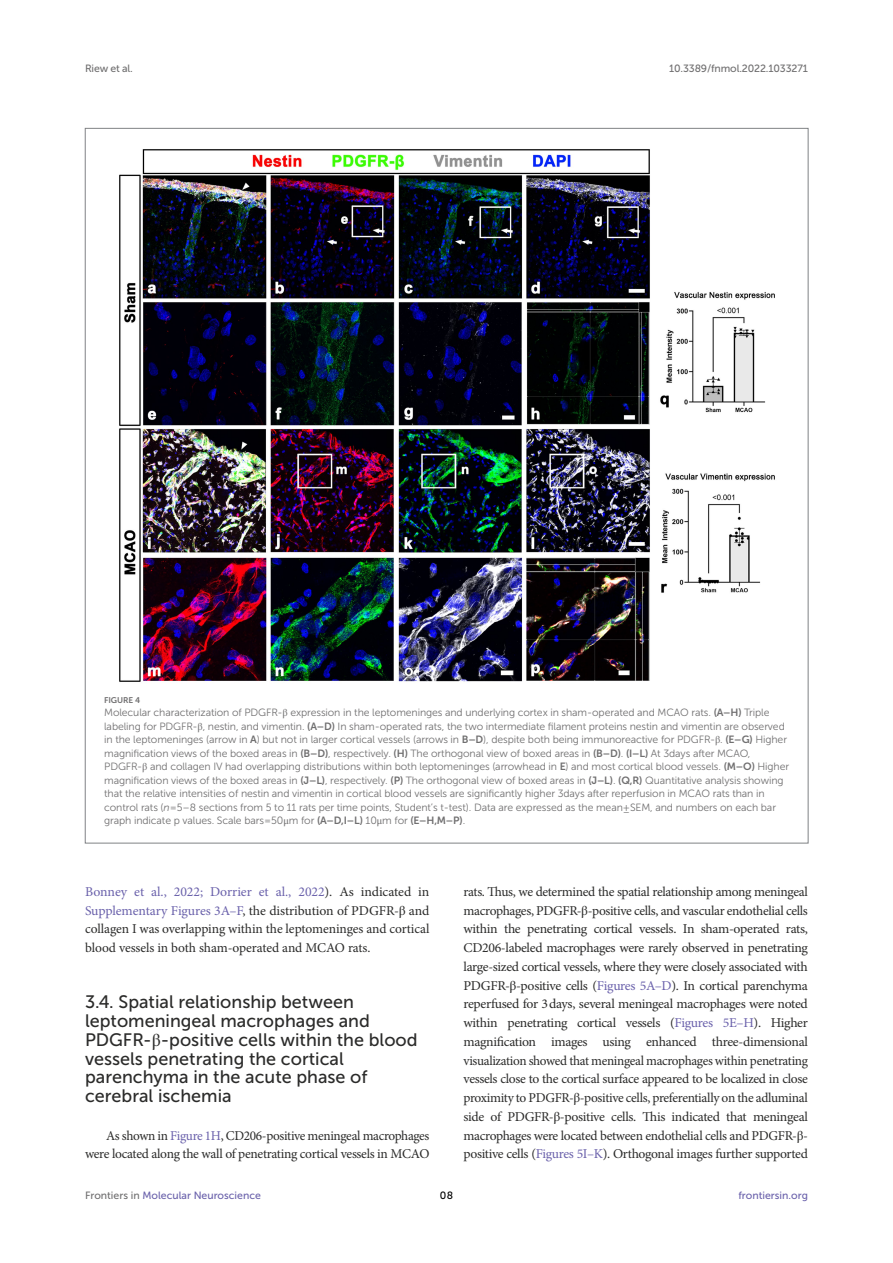
<style>
.page{position:relative;width:893px;height:1263px;background:#fff}
.page>*{position:absolute;margin:0;border:0;box-sizing:border-box;transform-origin:0 0}
.HEAD_2{font:18px/18.8px "Museo Sans 500";color:#2b2b2a}
.TEXT_FLUSH{font:13.5px/18.8px "Minion Pro";letter-spacing:-.025em;color:#2b2b2a;text-align:right}
.TEXT{font:13.5px/18.8px "Minion Pro";letter-spacing:-.005em;color:#2b2b2a;text-align:justify}
.FIG_LEG{font:10.5px/13.5px "Museo Sans 300";letter-spacing:-.01em;color:#706f70}
.t1{font:10.5px "Museo Sans 500";color:#6a61ab}
.t2{font:10.5px "Museo Sans 500";letter-spacing:-.015em;color:#706f70}
.t3{font:10.5px "Museo Sans 500";color:#000}
.FIG_HD{font:8.25px "Museo Sans 700";letter-spacing:-.01em;color:#706f70}
.s1{font-family:"STIX General"}
.s2{font-family:"Museo Sans 700"}
.s3{font-style:italic}
.s4{color:#6a61ab}
.s5{color:#706f70}
</style>
<div class="page">
<img style="left:119px;top:149px;width:656px;height:533px">
<p class="t2" style="left:85px;top:63px;width:49px">Riew et al.</p>
<p class="t2" style="left:669px;top:63px;width:140px">10.3389/fnmol.2022.1033271</p>
<p class="FIG_HD" style="left:104px;top:695px;width:37px">FIGURE 4</p>
<p class="FIG_LEG" style="left:104px;top:706px;width:686px">Molecular characterization of PDGFR-<span class="s1">β</span> expression in the leptomeninges and underlying cortex in sham-operated and MCAO rats. <span class="s2">(A–H)</span> Triple labeling for PDGFR-<span class="s1">β</span>, nestin, and vimentin. <span class="s2">(A–D)</span> In sham-operated rats, the two intermediate filament proteins nestin and vimentin are observed in the leptomeninges (arrow in <span class="s2">A</span>) but not in larger cortical vessels (arrows in <span class="s2">B–D</span>), despite both being immunoreactive for PDGFR-<span class="s1">β</span>. <span class="s2">(E–G)</span> Higher magnification views of the boxed areas in <span class="s2">(B–D)</span>, respectively. <span class="s2">(H)</span> The orthogonal view of boxed areas in <span class="s2">(B–D)</span>. <span class="s2">(I–L)</span> At 3 days after MCAO, PDGFR-<span class="s1">β</span> and collagen IV had overlapping distributions within both leptomeninges (arrowhead in <span class="s2">E</span>) and most cortical blood vessels. <span class="s2">(M–O)</span> Higher magnification views of the boxed areas in <span class="s2">(J–L)</span>, respectively. <span class="s2">(P)</span> The orthogonal view of boxed areas in <span class="s2">(J–L)</span>. <span class="s2">(Q,R)</span> Quantitative analysis showing that the relative intensities of nestin and vimentin in cortical blood vessels are significantly higher 3 days after reperfusion in MCAO rats than in control rats (<span class="s3">n</span> = 5–8 sections from 5 to 11 rats per time points, Student’s t-test). Data are expressed as the mean ± SEM, and numbers on each bar graph indicate p values. Scale bars = 50 <span class="s1">μ</span>m for <span class="s2">(A–D,I–L)</span> 10 <span class="s1">μ</span>m for <span class="s2">(E–H,M–P)</span>.</p>
<p class="TEXT" style="left:85px;top:882px;width:346px"><span class="s4">Bonney et al., 2022; Dorrier et al., 2022</span>). As indicated in <span class="s4">Supplementary Figures 3A–F</span>, the distribution of PDGFR-<span class="s1">β</span> and collagen I was overlapping within the leptomeninges and cortical blood vessels in both sham-operated and MCAO rats.</p>
<p class="HEAD_2" style="left:85px;top:993px;width:334px">3.4. Spatial relationship between leptomeningeal macrophages and<br>PDGFR-<span class="s1">β</span>-positive cells within the blood vessels penetrating the cortical parenchyma in the acute phase of cerebral ischemia</p>
<p class="TEXT_FLUSH" style="left:85px;top:1126px;width:346px">As shown in <span class="s4">Figure 1H</span>, CD206-positive meningeal macrophages were located along the wall of penetrating cortical vessels in MCAO</p>
<p class="TEXT_FLUSH" style="left:463px;top:882px;width:346px;text-align:justify">rats. Thus, we determined the spatial relationship among meningeal macrophages, PDGFR-<span class="s1">β</span>-positive cells, and vascular endothelial cells within the penetrating cortical vessels. In sham-operated rats, CD206-labeled macrophages were rarely observed in penetrating large-sized cortical vessels, where they were closely associated with PDGFR-<span class="s1">β</span>-positive cells (<span class="s4">Figures 5A–D</span>). In cortical parenchyma reperfused for 3days, several meningeal macrophages were noted within penetrating cortical vessels (<span class="s4">Figures 5E–H</span>). Higher magnification images using enhanced three-dimensional visualization showed that meningeal macrophages within penetrating vessels close to the cortical surface appeared to be localized in close proximity to PDGFR-<span class="s1">β</span>-positive cells, preferentially on the adluminal side of PDGFR-<span class="s1">β</span>-positive cells. This indicated that meningeal macrophages were located between endothelial cells and PDGFR-<span class="s1">β&shy;</span>positive cells (<span class="s4">Figures 5I–K</span>). Orthogonal images further supported</p>
<p class="t1" style="left:85px;top:1190px;width:177px"><span class="s5">Frontiers in</span> Molecular Neuroscience</p>
<p class="t3" style="left:440px;top:1190px;width:15px">08</p>
<p class="t1" style="left:738px;top:1190px;width:71px">frontiersin.org</p>
</div>
